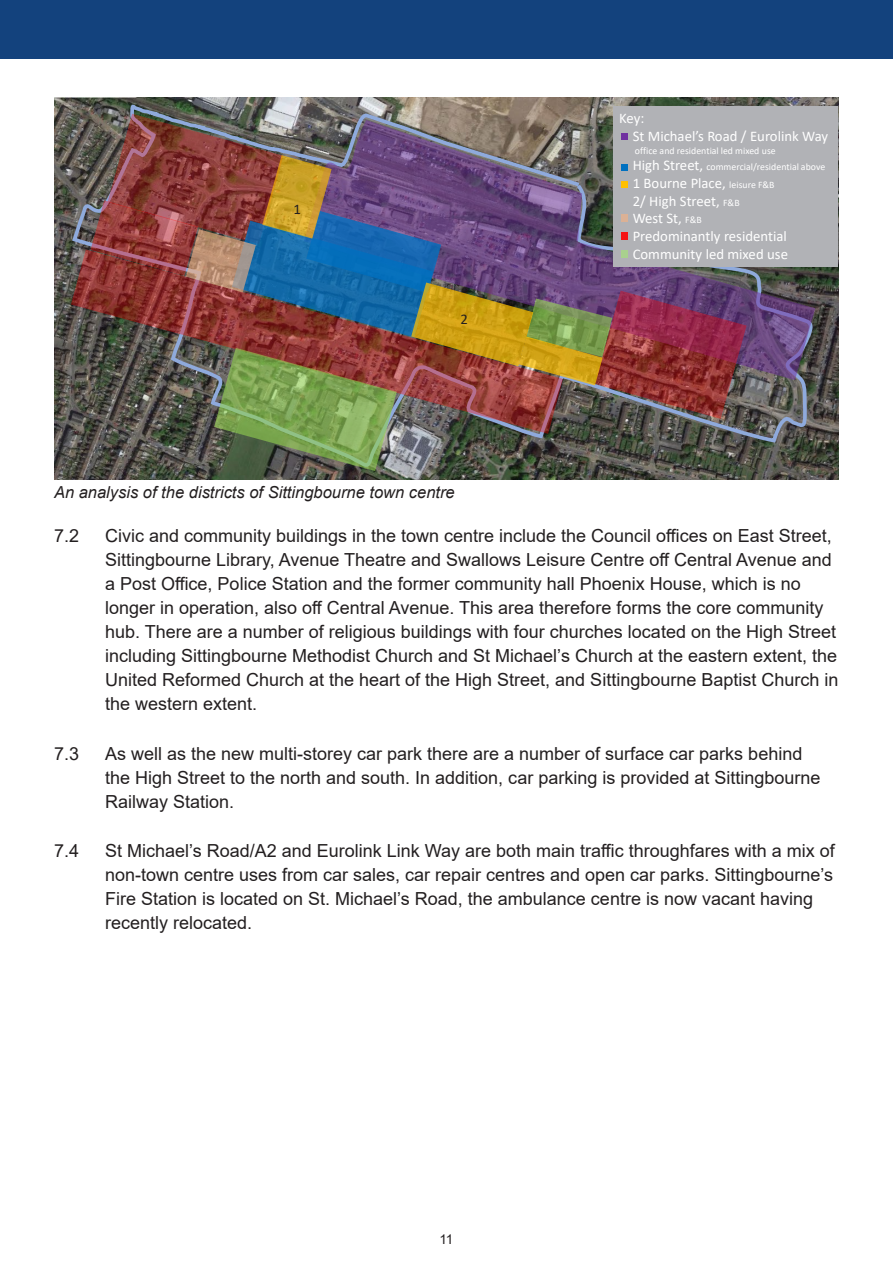
<style>
.page{position:relative;width:893px;height:1263px;background:#fff}
.page>*{position:absolute;margin:0;border:0;box-sizing:border-box;transform-origin:0 0}
.t1{font:18px/24px "Arial";color:#231f20}
.t2{font:italic 16.5px "Arial";color:#231f20}
.t3{font:14.7px/17.7px "Calibri";color:#fff}
.t4{font:14.7px "Calibri";color:#231f20}
.t5{font:13.5px "Arial";color:#231f20}
.t6{font:9.75px/16.4px "Calibri";color:#fff}
.s1{font-size:14.7px}
.s2{font-size:9.75px}
</style>
<div class="page">
<div style="left:0;top:0;width:893px;height:59px;background:#13427d"></div>
<img style="left:54px;top:98px;width:785px;height:382px">
<svg style="left:70px;top:101px;width:745px;height:370px;background:#6a6964"></svg>
<svg style="left:747px;top:267px;width:68px;height:113px;background:#5f4e6e"></svg>
<svg style="left:71px;top:249px;width:20px;height:185px;background:#624f49"></svg>
<div style="left:613px;top:107px;width:224px;height:160px;background:#b1b2b6"></div>
<img style="left:91px;top:114px;width:656px;height:357px">
<p class="t4" style="left:293px;top:198px;width:9px">1</p>
<p class="t4" style="left:460px;top:309px;width:9px">2</p>
<p class="t3" style="left:633px;top:109px;width:197px;text-indent:-13px">Key:<br>St Michael’s Road / Eurolink Way</p>
<p class="t6" style="left:633px;top:142px;width:194px">office and residential led mixed use<br><span class="s1">High Street,</span> commercial/residential above</p>
<p class="t3" style="left:633px;top:174px;width:157px">1 Bourne Place, <span class="s2">leisure F&amp;B<br></span>2/ High Street, <span class="s2">F&amp;B<br></span>West St, <span class="s2">F&amp;B<br></span>Predominantly residential<br>Community led mixed use</p>
<p class="t2" style="left:54px;top:481px;width:402px">An analysis of the districts of Sittingbourne town centre</p>
<p class="t1" style="left:54px;top:524px;width:27px">7.2</p>
<p class="t1" style="left:105px;top:524px;width:735px">Civic and community buildings in the town centre include the Council offices on East Street, Sittingbourne Library, Avenue Theatre and Swallows Leisure Centre off Central Avenue and a Post Office, Police Station and the former community hall Phoenix House, which is no longer in operation, also off Central Avenue. This area therefore forms the core community hub. There are a number of religious buildings with four churches located on the High Street including Sittingbourne Methodist Church and St Michael’s Church at the eastern extent, the United Reformed Church at the heart of the High Street, and Sittingbourne Baptist Church in the western extent.</p>
<p class="t1" style="left:54px;top:741px;width:27px">7.3</p>
<p class="t1" style="left:105px;top:741px;width:717px">As well as the new multi-storey car park there are a number of surface car parks behind the High Street to the north and south. In addition, car parking is provided at Sittingbourne<br>Railway Station.</p>
<p class="t1" style="left:54px;top:839px;width:27px">7.4</p>
<p class="t1" style="left:105px;top:839px;width:731px">St Michael’s Road/A2 and Eurolink Link Way are both main traffic throughfares with a mix of non-town centre uses from car sales, car repair centres and open car parks. Sittingbourne’s Fire Station is located on St. Michael’s Road, the ambulance centre is now vacant having recently relocated.</p>
<p class="t5" style="left:439px;top:1230px;width:16px">11</p>
</div>
